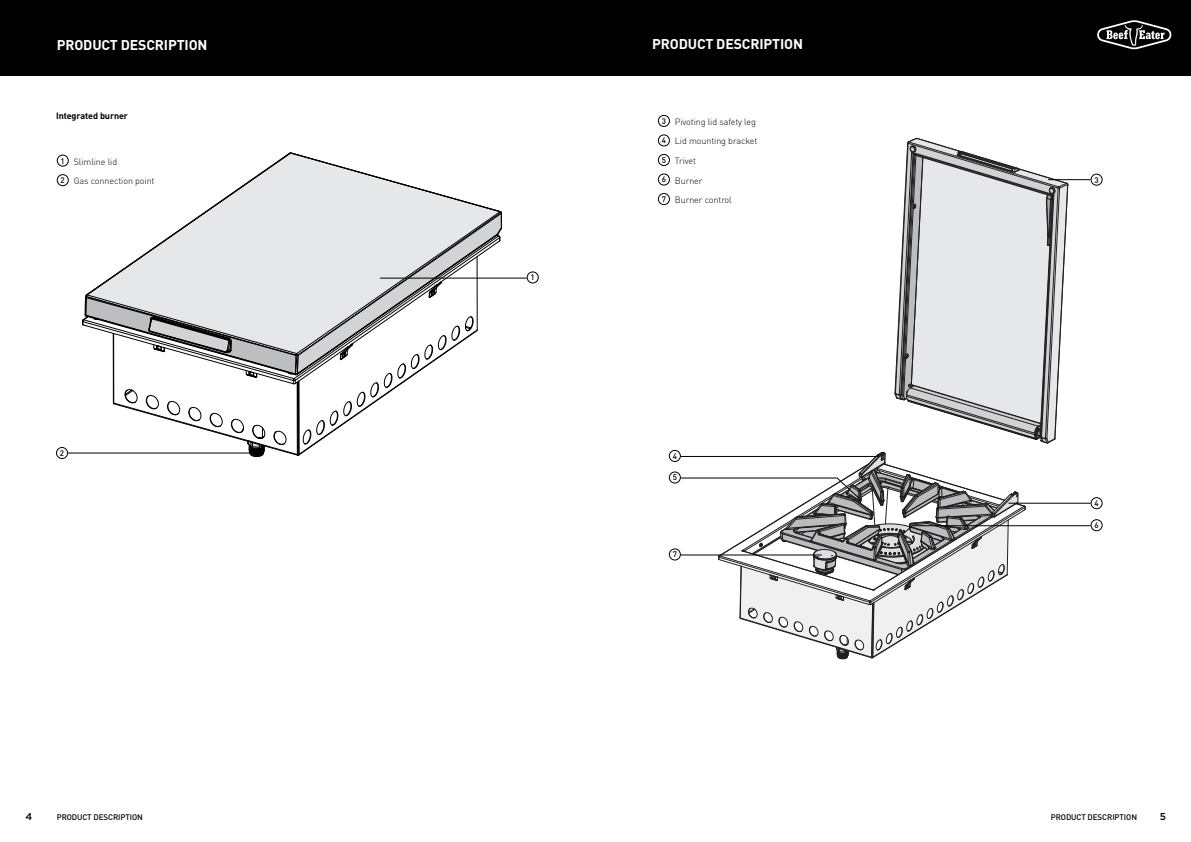
<style>
.page{position:relative;width:1191px;height:842px;background:#fff}
.page>*{position:absolute;margin:0;border:0;box-sizing:border-box;transform-origin:0 0}
.t1{font:700 14px "DIN";letter-spacing:-.01em;color:#fff}
.t2{font:500 10px "Gotham";color:#000}
.t3{font:300 9px/19.5px "DIN";letter-spacing:-.01em;color:#000}
.t4{font:700 9px "DIN";letter-spacing:-.01em;color:#000}
.t5{font:500 8px "DIN";letter-spacing:-.01em;color:#000}
.s1{font-weight:500;font-size:8px}
</style>
<div class="page">
<div style="left:0;top:0;width:1191px;height:76px;background:#000"></div>
<svg style="left:1097px;top:20px;width:75px;height:29px"></svg>
<hr style="left:68px;top:452px;width:182px;height:1px;background:#000">
<div style="left:57px;top:155px;width:12px;height:12px;border:1px solid #000;border-radius:50%"></div>
<div style="left:57px;top:174px;width:12px;height:12px;border:1px solid #000;border-radius:50%"></div>
<div style="left:56px;top:447px;width:12px;height:12px;border:1px solid #000;border-radius:50%"></div>
<svg style="left:82px;top:152px;width:420px;height:306px"></svg>
<hr style="left:380px;top:278px;width:147px;height:1px;background:#000">
<div style="left:527px;top:271px;width:12px;height:12px;border:1px solid #000;border-radius:50%"></div>
<div style="left:1090px;top:174px;width:12px;height:12px;border:1px solid #000;border-radius:50%"></div>
<div style="left:1090px;top:497px;width:12px;height:12px;border:1px solid #000;border-radius:50%"></div>
<div style="left:1090px;top:519px;width:12px;height:12px;border:1px solid #000;border-radius:50%"></div>
<div style="left:669px;top:450px;width:12px;height:12px;border:1px solid #000;border-radius:50%"></div>
<div style="left:669px;top:471px;width:12px;height:12px;border:1px solid #000;border-radius:50%"></div>
<div style="left:669px;top:548px;width:12px;height:12px;border:1px solid #000;border-radius:50%"></div>
<svg style="left:894px;top:137px;width:174px;height:307px"></svg>
<div style="left:658px;top:115px;width:12px;height:12px;border:1px solid #000;border-radius:50%"></div>
<div style="left:658px;top:134px;width:12px;height:12px;border:1px solid #000;border-radius:50%"></div>
<div style="left:658px;top:154px;width:12px;height:12px;border:1px solid #000;border-radius:50%"></div>
<div style="left:658px;top:173px;width:12px;height:13px;border:1px solid #000;border-radius:50%"></div>
<div style="left:658px;top:193px;width:12px;height:12px;border:1px solid #000;border-radius:50%"></div>
<hr style="left:1048px;top:179px;width:42px;height:1px;background:#000">
<svg style="left:680px;top:451px;width:411px;height:209px"></svg>
<h1 class="t1" style="left:57px;top:36px;width:152px">PRODUCT DESCRIPTION</h1>
<h1 class="t1" style="left:652px;top:35px;width:152px">PRODUCT DESCRIPTION</h1>
<p class="t4" style="left:56px;top:110px;width:74px">Integrated burner</p>
<p class="t3" style="left:61px;top:152px;width:95px"><span class="s1">1</span> Slimline lid<br><span class="s1">2</span> Gas connection point</p>
<p class="t5" style="left:60px;top:448px;width:6px">2</p>
<p class="t5" style="left:530px;top:272px;width:6px">1</p>
<p class="t3" style="left:662px;top:112px;width:97px"><span class="s1">3</span> Pivoting lid safety leg<br><span class="s1">4</span> Lid mounting bracket<br><span class="s1">5</span> Trivet<br><span class="s1">6</span> Burner<br><span class="s1">7</span> Burner control</p>
<p class="t5" style="left:672px;top:451px;width:6px">4</p>
<p class="t5" style="left:672px;top:472px;width:6px">5</p>
<p class="t5" style="left:672px;top:549px;width:6px">7</p>
<p class="t5" style="left:1094px;top:175px;width:6px">3</p>
<p class="t5" style="left:1094px;top:498px;width:6px">4</p>
<p class="t5" style="left:1094px;top:520px;width:6px">6</p>
<p class="t2" style="left:26px;top:810px;width:8px">4</p>
<p class="t5" style="left:57px;top:812px;width:88px">PRODUCT DESCRIPTION</p>
<p class="t5" style="left:1050px;top:812px;width:88px">PRODUCT DESCRIPTION</p>
<p class="t2" style="left:1160px;top:810px;width:8px">5</p>
</div>
